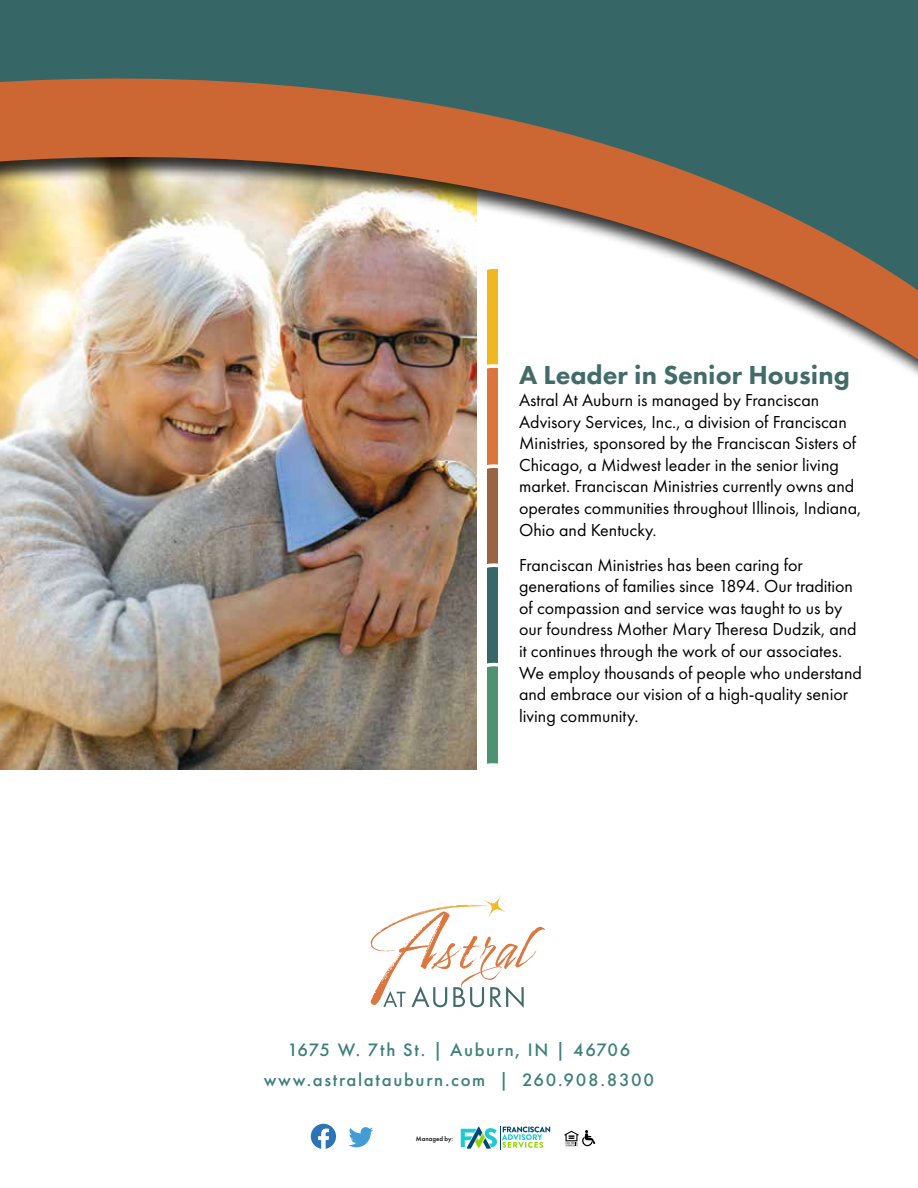
<style>
.page{position:relative;width:918px;height:1188px;background:#fff}
.page>*{position:absolute;margin:0;border:0;box-sizing:border-box;transform-origin:0 0}
.t1{font:800 27px "Futura PT";color:#426c69}
.t2{font:500 18.75px/30.6px "Futura PT";letter-spacing:.09em;color:#3d807b;text-align:center}
.t3{font:18px/21.6px "Futura PT";color:#000}
.t4{font:500 6.9px "Futura PT";color:#000}
</style>
<div class="page">
<svg style="left:349px;top:1127px;width:24px;height:20px"></svg>
<svg style="left:311px;top:1124px;width:25px;height:25px"></svg>
<svg style="left:461px;top:1127px;width:89px;height:23px"></svg>
<svg style="left:564px;top:1130px;width:31px;height:16px"></svg>
<svg style="left:370px;top:895px;width:175px;height:113px"></svg>
<div style="left:0;top:60px;width:918px;height:720px;background:#000;opacity:.8"></div>
<svg style="left:0;top:680px;width:918px;height:78px"></svg>
<img style="left:0;top:0;width:918px;height:680px">
<div style="left:487px;top:268px;width:11px;height:100px;background:#f1b721"></div>
<div style="left:487px;top:368px;width:11px;height:100px;background:#da763c"></div>
<div style="left:487px;top:468px;width:11px;height:99px;background:#9a6342"></div>
<div style="left:487px;top:567px;width:11px;height:100px;background:#376767"></div>
<div style="left:487px;top:667px;width:11px;height:100px;background:#4e9272"></div>
<svg style="left:487px;top:563px;width:11px;height:5px"></svg>
<svg style="left:487px;top:464px;width:11px;height:5px"></svg>
<svg style="left:487px;top:364px;width:11px;height:5px"></svg>
<svg style="left:487px;top:663px;width:11px;height:5px"></svg>
<svg style="left:487px;top:268px;width:11px;height:2px"></svg>
<svg style="left:487px;top:763px;width:11px;height:4px"></svg>
<h1 class="t1" style="left:519px;top:358px;width:332px">A Leader in Senior Housing</h1>
<p class="t3" style="left:519px;top:389px;width:344px">Astral At Auburn is managed by Franciscan Advisory Services, Inc., a division of Franciscan Ministries, sponsored by the Franciscan Sisters of Chicago, a Midwest leader in the senior living market. Franciscan Ministries currently owns and operates communities throughout Illinois, Indiana, Ohio and Kentucky.</p>
<p class="t3" style="left:519px;top:554px;width:344px">Franciscan Ministries has been caring for generations of families since 1894. Our tradition of compassion and service was taught to us by our foundress Mother Mary Theresa Dudzik, and it continues through the work of our associates.<br>We employ thousands of people who understand and embrace our vision of a high-quality senior living community.</p>
<p class="t2" style="left:264px;top:1034px;width:392px">1675 W. 7th St. | Auburn, IN | 46706 www.astralatauburn.com | 260.908.8300</p>
<p class="t4" style="left:416px;top:1134px;width:39px">Managed by:</p>
</div>
